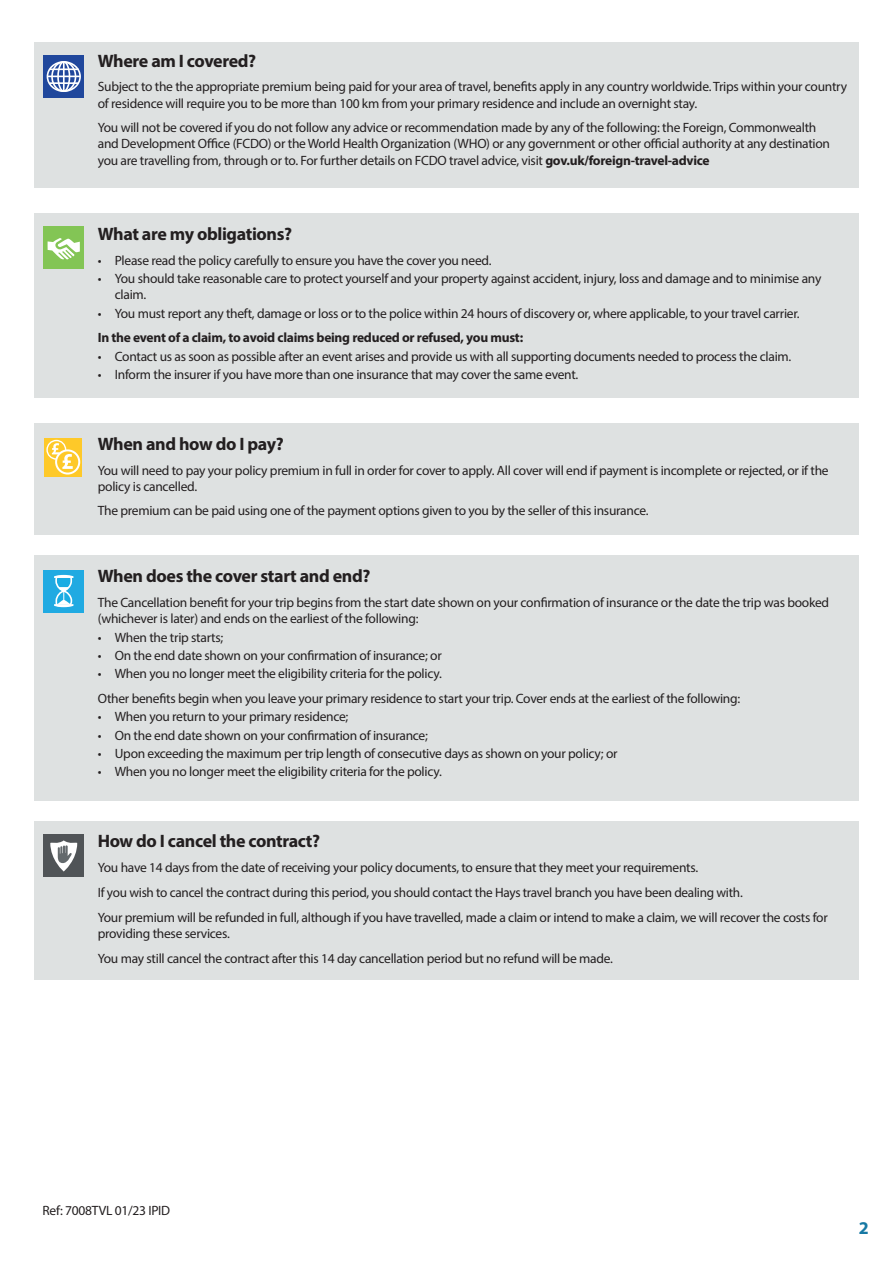
<style>
.page{position:relative;width:893px;height:1263px;background:#fff}
.page>*{position:absolute;margin:0;border:0;box-sizing:border-box;transform-origin:0 0}
.t1{font:700 18px "Myriad Pro";letter-spacing:-.02em;color:#231f20}
.t2{font:700 18px "Myriad Pro";color:#1779a4}
.t3{font:13.5px/16.2px "Myriad Pro";letter-spacing:-.02em;color:#231f20}
.t4{font:700 13.5px "Myriad Pro";letter-spacing:-.02em;color:#231f20}
.s1{font-weight:700}
</style>
<div class="page">
<div style="left:34px;top:43px;width:825px;height:145px;background:#dee1e1"></div>
<div style="left:34px;top:213px;width:825px;height:185px;background:#dee1e1"></div>
<div style="left:34px;top:423px;width:825px;height:111px;background:#dee1e1"></div>
<div style="left:34px;top:555px;width:825px;height:245px;background:#dee1e1"></div>
<div style="left:34px;top:821px;width:825px;height:158px;background:#dee1e1"></div>
<svg style="left:43px;top:55px;width:41px;height:43px"></svg>
<div style="left:47px;top:61px;width:34px;height:31px;border:2px solid #fff;border-radius:50%"></div>
<div style="left:51px;top:61px;width:25px;height:31px;border:2px solid #fff;border-radius:50%"></div>
<div style="left:57px;top:61px;width:13px;height:31px;border:2px solid #fff;border-radius:50%"></div>
<hr style="left:63px;top:62px;width:2px;height:30px;background:#fff">
<hr style="left:50px;top:68px;width:29px;height:2px;background:#fff">
<hr style="left:50px;top:82px;width:29px;height:2px;background:#fff">
<hr style="left:47px;top:76px;width:33px;height:1px;background:#fff">
<div style="left:43px;top:226px;width:41px;height:43px;background:#83c555"></div>
<svg style="left:47px;top:238px;width:33px;height:22px"></svg>
<div style="left:45px;top:438px;width:37px;height:39px;background:#fec929"></div>
<svg style="left:47px;top:440px;width:19px;height:19px"></svg>
<div style="left:46px;top:440px;width:20px;height:20px;border:1px solid #fff;border-radius:50%"></div>
<svg style="left:56px;top:450px;width:23px;height:23px"></svg>
<div style="left:55px;top:449px;width:25px;height:25px;border:2px solid #fff;border-radius:50%"></div>
<svg style="left:52px;top:443px;width:21px;height:26px"></svg>
<div style="left:43px;top:570px;width:41px;height:42px;background:#20aae2"></div>
<svg style="left:54px;top:575px;width:19px;height:32px"></svg>
<div style="left:43px;top:834px;width:41px;height:42px;background:#505457"></div>
<svg style="left:50px;top:840px;width:27px;height:31px"></svg>
<p class="t1" style="left:98px;top:49px;width:160px">Where am I covered?</p>
<p class="t3" style="left:98px;top:79px;width:751px">Subject to the the appropriate premium being paid for your area of travel, benefits apply in any country worldwide. Trips within your country of residence will require you to be more than 100 km from your primary residence and include an overnight stay.</p>
<p class="t3" style="left:98px;top:119px;width:734px">You will not be covered if you do not follow any advice or recommendation made by any of the following: the Foreign, Commonwealth and Development Office (FCDO) or the World Health Organization (WHO) or any government or other official authority at any destination you are travelling from, through or to. For further details on FCDO travel advice, visit <span class="s1">gov.uk/foreign-travel-advice</span></p>
<p class="t1" style="left:98px;top:222px;width:196px">What are my obligations?</p>
<p class="t3" style="left:98px;top:252px;width:395px">• Please read the policy carefully to ensure you have the cover you need.</p>
<p class="t3" style="left:115px;top:270px;width:708px;text-indent:-17px">• You should take reasonable care to protect yourself and your property against accident, injury, loss and damage and to minimise any claim.</p>
<p class="t3" style="left:98px;top:305px;width:703px">• You must report any theft, damage or loss or to the police within 24 hours of discovery or, where applicable, to your travel carrier.</p>
<p class="t4" style="left:98px;top:329px;width:427px">In the event of a claim, to avoid claims being reduced or refused, you must:</p>
<p class="t3" style="left:98px;top:348px;width:695px">• Contact us as soon as possible after an event arises and provide us with all supporting documents needed to process the claim.</p>
<p class="t3" style="left:98px;top:366px;width:482px">• Inform the insurer if you have more than one insurance that may cover the same event.</p>
<p class="t1" style="left:98px;top:432px;width:187px">When and how do I pay?</p>
<p class="t3" style="left:98px;top:462px;width:732px">You will need to pay your policy premium in full in order for cover to apply. All cover will end if payment is incomplete or rejected, or if the policy is cancelled.</p>
<p class="t3" style="left:98px;top:503px;width:552px">The premium can be paid using one of the payment options given to you by the seller of this insurance.</p>
<p class="t1" style="left:98px;top:565px;width:274px">When does the cover start and end?</p>
<p class="t3" style="left:98px;top:594px;width:733px">The Cancellation benefit for your trip begins from the start date shown on your confirmation of insurance or the date the trip was booked (whichever is later) and ends on the earliest of the following:</p>
<p class="t3" style="left:98px;top:629px;width:127px">• When the trip starts;</p>
<p class="t3" style="left:98px;top:647px;width:345px">• On the end date shown on your confirmation of insurance; or</p>
<p class="t3" style="left:98px;top:665px;width:345px">• When you no longer meet the eligibility criteria for the policy.</p>
<p class="t3" style="left:98px;top:690px;width:644px">Other benefits begin when you leave your primary residence to start your trip. Cover ends at the earliest of the following:</p>
<p class="t3" style="left:98px;top:708px;width:252px">• When you return to your primary residence;</p>
<p class="t3" style="left:98px;top:727px;width:332px">• On the end date shown on your confirmation of insurance;</p>
<p class="t3" style="left:98px;top:745px;width:521px">• Upon exceeding the maximum per trip length of consecutive days as shown on your policy; or</p>
<p class="t3" style="left:98px;top:763px;width:345px">• When you no longer meet the eligibility criteria for the policy.</p>
<p class="t1" style="left:98px;top:830px;width:224px">How do I cancel the contract?</p>
<p class="t3" style="left:98px;top:859px;width:602px">You have 14 days from the date of receiving your policy documents, to ensure that they meet your requirements.</p>
<p class="t3" style="left:98px;top:884px;width:646px">If you wish to cancel the contract during this period, you should contact the Hays travel branch you have been dealing with.</p>
<p class="t3" style="left:98px;top:909px;width:731px">Your premium will be refunded in full, although if you have travelled, made a claim or intend to make a claim, we will recover the costs for providing these services.</p>
<p class="t3" style="left:98px;top:950px;width:516px">You may still cancel the contract after this 14 day cancellation period but no refund will be made.</p>
<p class="t3" style="left:43px;top:1202px;width:129px">Ref: 7008TVL 01/23 IPID</p>
<p class="t2" style="left:859px;top:1216px;width:11px">2</p>
</div>
